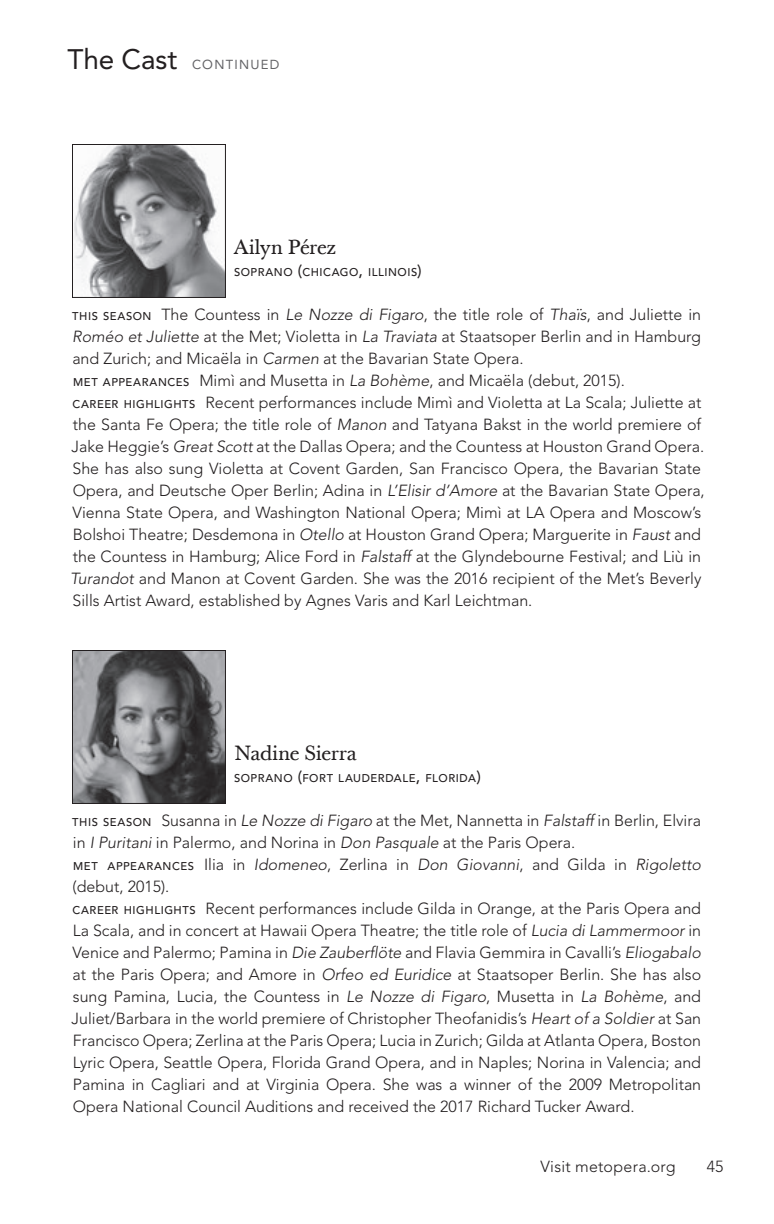
<style>
.page{position:relative;width:774px;height:1224px;background:#fff}
.page>*{position:absolute;margin:0;border:0;box-sizing:border-box;transform-origin:0 0}
.t1{font:20px "Baskerville Ten";letter-spacing:-.02em;color:#231f20}
.t2{font:300 16px/22px "Avenir";color:#231f20}
.t3{font:300 16px "Avenir";letter-spacing:.02em;color:#231f20}
.t4{font:13px "Avenir";letter-spacing:.095em;color:#636366}
.t5{font:500 11.2px "Avenir";letter-spacing:.045em;color:#231f20}
.s1{font-size:28px;color:#231f20}
.s2{font-size:16px}
.s3{font-weight:500;font-size:11.2px}
.s4{font-style:italic}
</style>
<div class="page">
<img style="left:74px;top:652px;width:150px;height:150px">
<div style="left:72px;top:650px;width:154px;height:154px;border:1px solid #231f20"></div>
<img style="left:74px;top:146px;width:150px;height:150px">
<div style="left:72px;top:144px;width:154px;height:154px;border:1px solid #231f20"></div>
<p class="t4" style="left:68px;top:57px;width:213px"><span class="s1">The Cast</span> CONTINUED</p>
<p class="t1" style="left:234px;top:235px;width:104px">Ailyn Pérez</p>
<p class="t5" style="left:234px;top:266px;width:189px">SOPRANO <span class="s2">(</span>CHICAGO<span class="s2">,</span> ILLINOIS<span class="s2">)</span></p>
<p class="t2" style="left:70px;top:304px;width:636px"><span class="s3">THIS SEASON</span> The Countess in <span class="s4">Le Nozze di Figaro</span>, the title role of <span class="s4">Thaïs</span>, and Juliette in <span class="s4">Roméo et Juliette</span> at the Met; Violetta in <span class="s4">La Traviata</span> at Staatsoper Berlin and in Hamburg and Zurich; and Micaëla in <span class="s4">Carmen</span> at the Bavarian State Opera.<br><span class="s3">MET APPEARANCES</span> Mimì and Musetta in <span class="s4">La Bohème</span>, and Micaëla (debut, 2015).<br><span class="s3">CAREER HIGHLIGHTS</span> Recent performances include Mimì and Violetta at La Scala; Juliette at the Santa Fe Opera; the title role of <span class="s4">Manon</span> and Tatyana Bakst in the world premiere of Jake Heggie’s <span class="s4">Great Scott</span> at the Dallas Opera; and the Countess at Houston Grand Opera.<br>She has also sung Violetta at Covent Garden, San Francisco Opera, the Bavarian State Opera, and Deutsche Oper Berlin; Adina in <span class="s4">L’Elisir d’Amore</span> at the Bavarian State Opera, Vienna State Opera, and Washington National Opera; Mimì at LA Opera and Moscow’s Bolshoi Theatre; Desdemona in <span class="s4">Otello</span> at Houston Grand Opera; Marguerite in <span class="s4">Faust</span> and the Countess in Hamburg; Alice Ford in <span class="s4">Falstaff</span> at the Glyndebourne Festival; and Liù in <span class="s4">Turandot</span> and Manon at Covent Garden. She was the 2016 recipient of the Met’s Beverly Sills Artist Award, established by Agnes Varis and Karl Leichtman.</p>
<p class="t1" style="left:234px;top:741px;width:125px">Nadine Sierra</p>
<p class="t5" style="left:234px;top:772px;width:248px">SOPRANO <span class="s2">(</span>FORT LAUDERDALE<span class="s2">,</span> FLORIDA<span class="s2">)</span></p>
<p class="t2" style="left:71px;top:810px;width:631px"><span class="s3">THIS SEASON</span> Susanna in <span class="s4">Le Nozze di Figaro</span> at the Met, Nannetta in <span class="s4">Falstaff</span> in Berlin, Elvira in <span class="s4">I Puritani</span> in Palermo, and Norina in <span class="s4">Don Pasquale</span> at the Paris Opera.<br><span class="s3">MET APPEARANCES</span> Ilia in <span class="s4">Idomeneo</span>, Zerlina in <span class="s4">Don Giovanni</span>, and Gilda in <span class="s4">Rigoletto </span>(debut, 2015).<br><span class="s3">CAREER HIGHLIGHTS</span> Recent performances include Gilda in Orange, at the Paris Opera and La Scala, and in concert at Hawaii Opera Theatre; the title role of <span class="s4">Lucia di Lammermoor</span> in Venice and Palermo; Pamina in <span class="s4">Die Zauberflöte</span> and Flavia Gemmira in Cavalli’s <span class="s4">Eliogabalo </span>at the Paris Opera; and Amore in <span class="s4">Orfeo ed Euridice</span> at Staatsoper Berlin. She has also sung Pamina, Lucia, the Countess in <span class="s4">Le Nozze di Figaro</span>, Musetta in <span class="s4">La Bohème</span>, and Juliet/Barbara in the world premiere of Christopher Theofanidis’s <span class="s4">Heart of a Soldier</span> at San Francisco Opera; Zerlina at the Paris Opera; Lucia in Zurich; Gilda at Atlanta Opera, Boston Lyric Opera, Seattle Opera, Florida Grand Opera, and in Naples; Norina in Valencia; and Pamina in Cagliari and at Virginia Opera. She was a winner of the 2009 Metropolitan Opera National Council Auditions and received the 2017 Richard Tucker Award.</p>
<p class="t3" style="left:540px;top:1157px;width:137px">Visit metopera.org</p>
<p class="t2" style="left:707px;top:1156px;width:18px">45</p>
</div>
